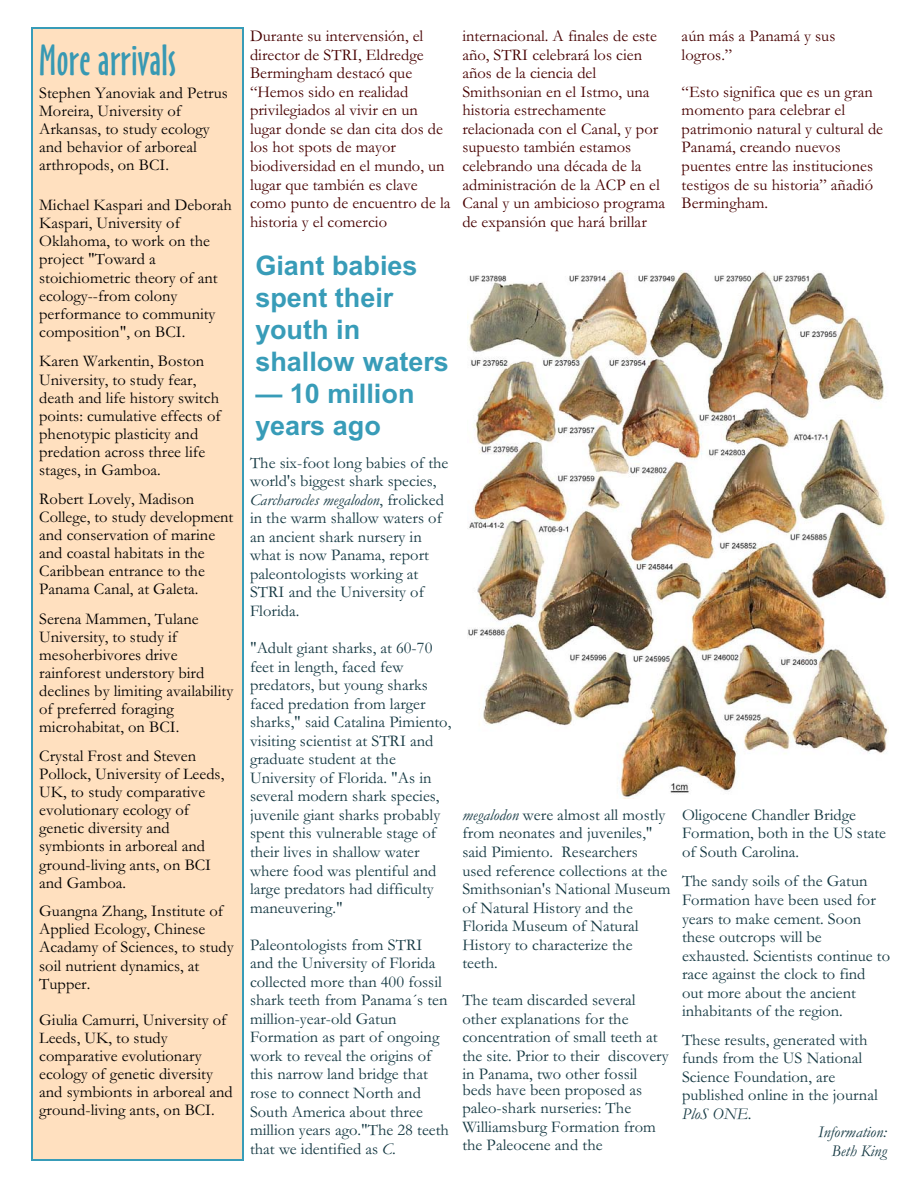
<style>
.page{position:relative;width:918px;height:1188px;background:#fff}
.page>*{position:absolute;margin:0;border:0;box-sizing:border-box;transform-origin:0 0}
.t1{font:40.5px "Oz Handicraft BT";letter-spacing:.01em;color:#3899b3}
.t2{font:700 27px/32.1px "Arial";color:#389cb8}
.t3{font:16.5px/18.6px "Garamond";color:#143842}
.t4{font:16.5px/18.1px "Garamond";color:#000}
.t5{font:16.5px/18.6px "Garamond";color:#470000}
.t6{font:italic 16.5px/18.6px "Garamond";color:#143842;text-align:right}
.s1{font-style:italic}
</style>
<div class="page">
<div style="left:31px;top:27px;width:212px;height:1134px;background:#ffe0bf"></div>
<hr style="left:31px;top:27px;width:2px;height:1134px;background:#389cb8">
<hr style="left:242px;top:27px;width:1px;height:1134px;background:#389cb8">
<hr style="left:31px;top:27px;width:212px;height:1px;background:#389cb8">
<hr style="left:31px;top:1160px;width:212px;height:1px;background:#389cb8">
<img style="left:467px;top:271px;width:421px;height:528px">
<h1 class="t1" style="left:39px;top:44px;width:138px">More arrivals</h1>
<p class="t4" style="left:39px;top:85px;width:190px">Stephen Yanoviak and Petrus<br>Moreira, University of<br>Arkansas, to study ecology and behavior of arboreal arthropods, on BCI.</p>
<p class="t4" style="left:39px;top:198px;width:194px">Michael Kaspari and Deborah<br>Kaspari, University of<br>Oklahoma, to work on the project "Toward a stoichiometric theory of ant ecology--from colony performance to community composition", on BCI.</p>
<p class="t4" style="left:39px;top:354px;width:183px">Karen Warkentin, Boston<br>University, to study fear, death and life history switch points: cumulative effects of phenotypic plasticity and predation across three life stages, in Gamboa.</p>
<p class="t4" style="left:39px;top:491px;width:196px">Robert Lovely, Madison<br>College, to study development and conservation of marine and coastal habitats in the<br>Caribbean entrance to the<br>Panama Canal, at Galeta.</p>
<p class="t4" style="left:39px;top:612px;width:195px">Serena Mammen, Tulane<br>University, to study if mesoherbivores drive rainforest understory bird declines by limiting availability of preferred foraging microhabitat, on BCI.</p>
<p class="t4" style="left:39px;top:749px;width:187px">Crystal Frost and Steven<br>Pollock, University of Leeds,<br>UK, to study comparative evolutionary ecology of genetic diversity and symbionts in arboreal and ground-living ants, on BCI and Gamboa.</p>
<p class="t4" style="left:39px;top:904px;width:196px">Guangna Zhang, Institute of<br>Applied Ecology, Chinese<br>Acadamy of Sciences, to study soil nutrient dynamics, at<br>Tupper.</p>
<p class="t4" style="left:39px;top:1012px;width:195px">Giulia Camurri, University of<br>Leeds, UK, to study comparative evolutionary ecology of genetic diversity and symbionts in arboreal and ground-living ants, on BCI.</p>
<p class="t5" style="left:250px;top:29px;width:202px">Durante su intervensión, el director de STRI, Eldredge<br>Bermingham destacó que “Hemos sido en realidad privilegiados al vivir en un lugar donde se dan cita dos de los hot spots de mayor biodiversidad en el mundo, un lugar que también es clave como punto de encuentro de la historia y el comercio</p>
<p class="t5" style="left:462px;top:29px;width:204px">internacional. A finales de este año, STRI celebrará los cien años de la ciencia del<br>Smithsonian en el Istmo, una historia estrechamente relacionada con el Canal, y por supuesto también estamos celebrando una década de la administración de la ACP en el<br>Canal y un ambicioso programa de expansión que hará brillar</p>
<p class="t5" style="left:682px;top:29px;width:155px">aún más a Panamá y sus logros.”</p>
<p class="t5" style="left:682px;top:84px;width:203px">“Esto significa que es un gran momento para celebrar el patrimonio natural y cultural de<br>Panamá, creando nuevos puentes entre las instituciones testigos de su historia” añadió<br>Bermingham.</p>
<h2 class="t2" style="left:255px;top:252px;width:195px">Giant babies spent their youth in shallow waters</h2>
<h2 class="t2" style="left:255px;top:380px;width:161px">— 10 million years ago</h2>
<p class="t3" style="left:250px;top:455px;width:200px">The six-foot long babies of the world's biggest shark species,<br><span class="s1">Carcharocles megalodon</span>, frolicked in the warm shallow waters of an ancient shark nursery in what is now Panama, report paleontologists working at<br>STRI and the University of<br>Florida.</p>
<p class="t3" style="left:250px;top:641px;width:203px">"Adult giant sharks, at 60-70 feet in length, faced few predators, but young sharks faced predation from larger sharks," said Catalina Pimiento, visiting scientist at STRI and graduate student at the<br>University of Florida. "As in several modern shark species, juvenile giant sharks probably spent this vulnerable stage of their lives in shallow water where food was plentiful and large predators had difficulty maneuvering."</p>
<p class="t3" style="left:250px;top:937px;width:201px">Paleontologists from STRI and the University of Florida collected more than 400 fossil shark teeth from Panama´s ten million-year-old Gatun<br>Formation as part of ongoing work to reveal the origins of this narrow land bridge that rose to connect North and<br>South America about three million years ago."The 28 teeth that we identified as <span class="s1">C.</span></p>
<p class="t3" style="left:462px;top:807px;width:209px"><span class="s1">megalodon</span> were almost all mostly from neonates and juveniles," said Pimiento. Researchers used reference collections at the<br>Smithsonian's National Museum of Natural History and the<br>Florida Museum of Natural<br>History to characterize the teeth.</p>
<p class="t3" style="left:462px;top:993px;width:208px">The team discarded several other explanations for the concentration of small teeth at the site. Prior to their discovery in Panama, two other fossil</p>
<p class="t3" style="left:462px;top:1082px;width:195px">beds have been proposed as paleo-shark nurseries: The<br>Williamsburg Formation from the Paleocene and the</p>
<p class="t3" style="left:682px;top:807px;width:206px">Oligocene Chandler Bridge<br>Formation, both in the US state of South Carolina.</p>
<p class="t3" style="left:682px;top:874px;width:210px">The sandy soils of the Gatun<br>Formation have been used for years to make cement. Soon these outcrops will be exhausted. Scientists continue to race against the clock to find out more about the ancient inhabitants of the region.</p>
<p class="t3" style="left:682px;top:1032px;width:197px">These results, generated with funds from the US National<br>Science Foundation, are published online in the journal</p>
<p class="t6" style="left:682px;top:1106px;width:71px">PloS ONE.</p>
<p class="t6" style="left:818px;top:1125px;width:70px">Information:<br>Beth King</p>
</div>
